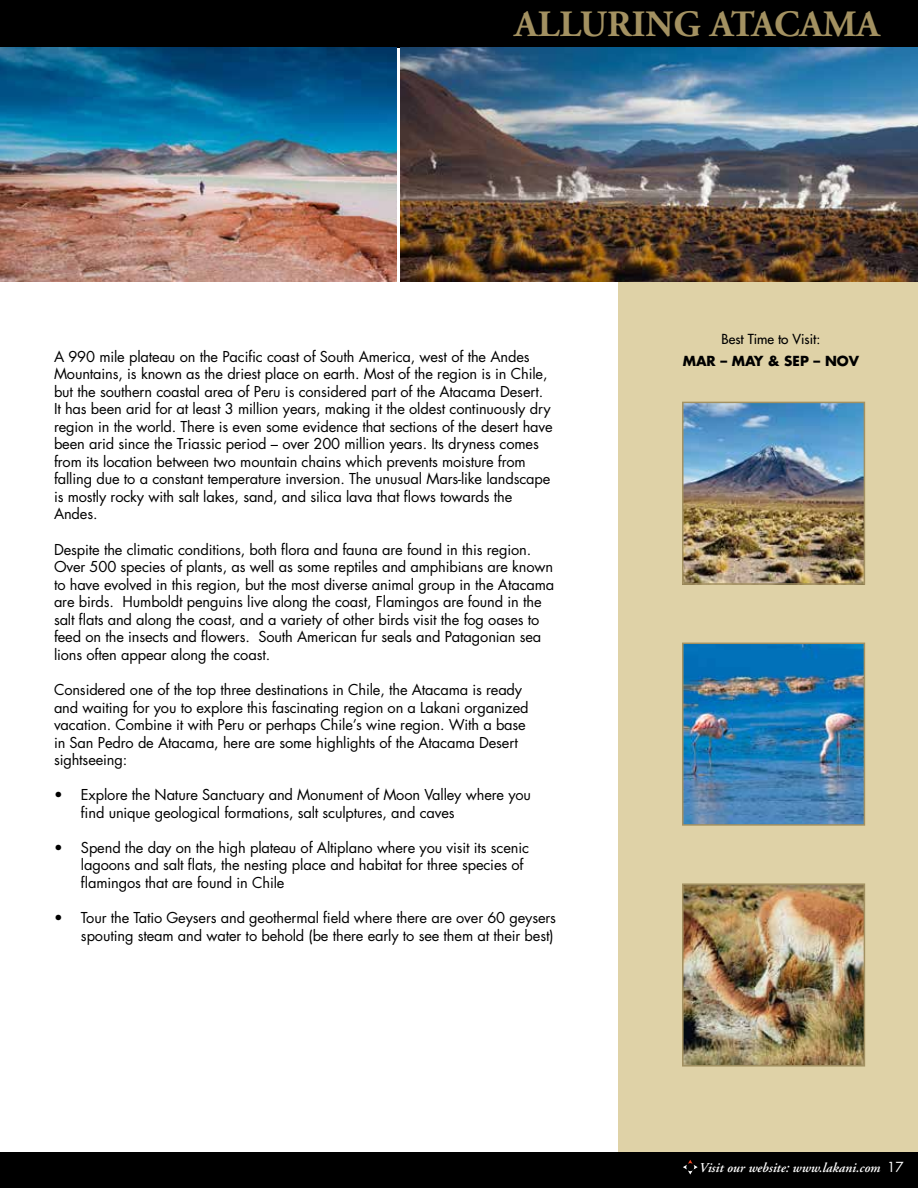
<style>
.page{position:relative;width:918px;height:1188px;background:#fff}
.page>*{position:absolute;margin:0;border:0;box-sizing:border-box;transform-origin:0 0}
.t1{font:700 37.05px "Adobe Garamond";color:#a39161}
.t2{font:14.7px/17.5px "Futura Std";letter-spacing:-.01em;color:#000}
.t3{font:italic 600 13.5px "Adobe Garamond";color:#fff}
.t4{font:500 13.5px "Futura Std";color:#000}
.t5{font:700 13.5px "Futura Std";color:#000}
.s1{font-family:"Futura Std";font-weight:400;font-style:normal}
</style>
<div class="page">
<div style="left:619px;top:282px;width:299px;height:906px;background:#dfd2a7"></div>
<div style="left:0;top:0;width:918px;height:47px;background:#000"></div>
<img style="left:0;top:47px;width:396px;height:235px">
<img style="left:401px;top:47px;width:517px;height:235px">
<img style="left:685px;top:405px;width:177px;height:177px">
<div style="left:682px;top:402px;width:183px;height:183px;border:2px solid #a39161"></div>
<img style="left:685px;top:886px;width:177px;height:178px">
<div style="left:682px;top:883px;width:183px;height:184px;border:2px solid #a39161"></div>
<img style="left:685px;top:646px;width:177px;height:177px">
<div style="left:682px;top:643px;width:183px;height:183px;border:2px solid #a39161"></div>
<div style="left:0;top:1152px;width:918px;height:36px;background:#000"></div>
<svg style="left:683px;top:1160px;width:15px;height:15px"></svg>
<h1 class="t1" style="left:515px;top:4px;width:367px">ALLURING ATACAMA</h1>
<p class="t2" style="left:54px;top:348px;width:500px">A 990 mile plateau on the Pacific coast of South America, west of the Andes Mountains, is known as the driest place on earth. Most of the region is in Chile, but the southern coastal area of Peru is considered part of the Atacama Desert.<br>It has been arid for at least 3 million years, making it the oldest continuously dry region in the world. There is even some evidence that sections of the desert have been arid since the Triassic period – over 200 million years. Its dryness comes from its location between two mountain chains which prevents moisture from falling due to a constant temperature inversion. The unusual Mars-like landscape is mostly rocky with salt lakes, sand, and silica lava that flows towards the Andes.</p>
<p class="t2" style="left:54px;top:541px;width:502px">Despite the climatic conditions, both flora and fauna are found in this region.<br>Over 500 species of plants, as well as some reptiles and amphibians are known to have evolved in this region, but the most diverse animal group in the Atacama are birds. Humboldt penguins live along the coast, Flamingos are found in the salt flats and along the coast, and a variety of other birds visit the fog oases to feed on the insects and flowers. South American fur seals and Patagonian sea lions often appear along the coast.</p>
<p class="t2" style="left:54px;top:681px;width:476px">Considered one of the top three destinations in Chile, the Atacama is ready and waiting for you to explore this fascinating region on a Lakani organized vacation. Combine it with Peru or perhaps Chile’s wine region. With a base in San Pedro de Atacama, here are some highlights of the Atacama Desert sightseeing:</p>
<p class="t2" style="left:81px;top:786px;width:452px;text-indent:-27px">• Explore the Nature Sanctuary and Monument of Moon Valley where you find unique geological formations, salt sculptures, and caves</p>
<p class="t2" style="left:81px;top:839px;width:450px;text-indent:-27px">• Spend the day on the high plateau of Altiplano where you visit its scenic lagoons and salt flats, the nesting place and habitat for three species of flamingos that are found in Chile</p>
<p class="t2" style="left:54px;top:909px;width:504px;text-align:right">• Tour the Tatio Geysers and geothermal field where there are over 60 geysers spouting steam and water to behold (be there early to see them at their best)</p>
<p class="t4" style="left:722px;top:330px;width:100px">Best Time to Visit:</p>
<p class="t5" style="left:683px;top:352px;width:178px">MAR – MAY &amp; SEP – NOV</p>
<p class="t3" style="left:699px;top:1161px;width:206px">Visit our website: www.lakani.com <span class="s1">17</span></p>
</div>
